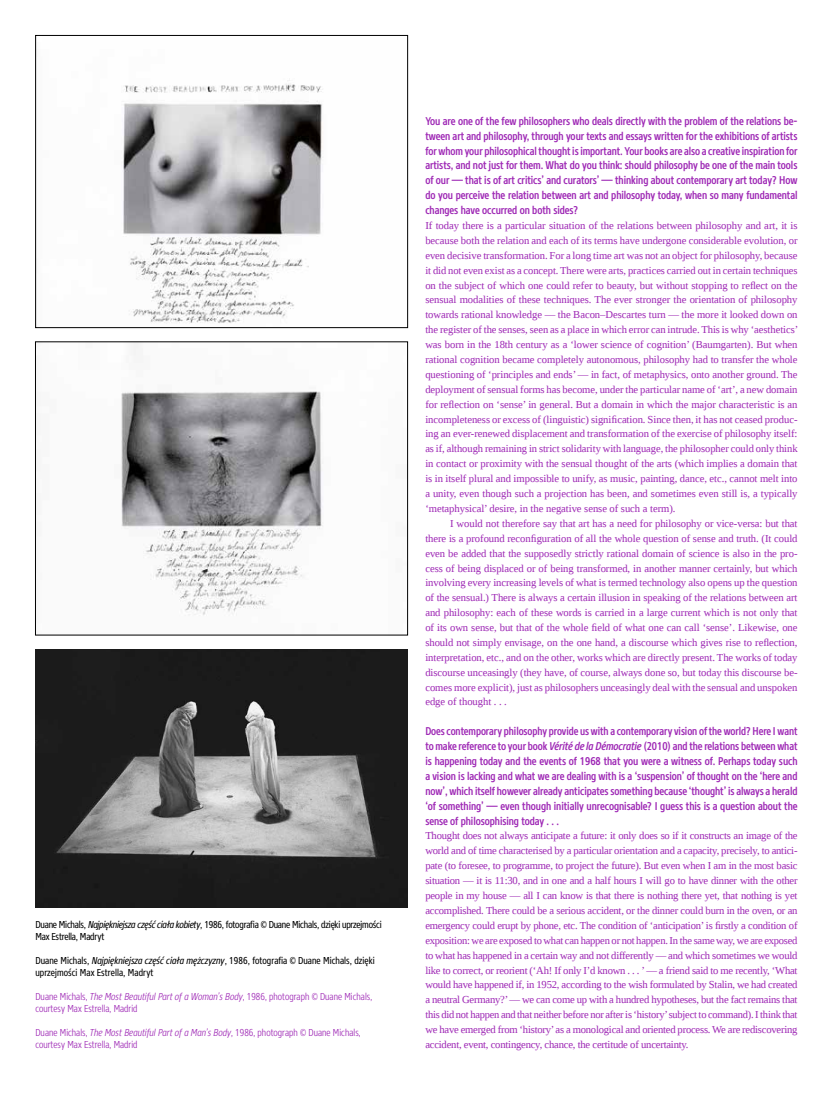
<style>
.page{position:relative;width:833px;height:1099px;background:#fff}
.page>*{position:absolute;margin:0;border:0;box-sizing:border-box;transform-origin:0 0}
.t1{font:500 11.25px/14.9px "Core Sans N57 Cn";letter-spacing:-.005em;color:#9e28b5;text-align:justify}
.t2{font:10.62px/14.9px "Liberation Serif";letter-spacing:-.005em;color:#9e28b5;text-align:justify}
.t3{font:10px/12px "Core Sans N47 Cn";letter-spacing:-.005em;color:#000}
.t4{font:300 10px/12px "Core Sans N37 Cn";letter-spacing:.005em;color:#9e28b5}
.s1{font-style:italic}
</style>
<div class="page">
<img style="left:35px;top:649px;width:372px;height:258px">
<img style="left:37px;top:344px;width:286px;height:272px">
<div style="left:35px;top:342px;width:373px;height:293px;border:1px solid #000"></div>
<img style="left:123px;top:80px;width:200px;height:244px">
<div style="left:36px;top:35px;width:372px;height:293px;border:1px solid #000"></div>
<p class="t3" style="left:35px;top:918px;width:348px">Duane Michals, <span class="s1">Najpiękniejsza część ciała kobiety</span>, 1986, fotografia © Duane Michals, dzięki uprzejmości<br>Max Estrella, Madryt</p>
<p class="t3" style="left:35px;top:954px;width:341px">Duane Michals, <span class="s1">Najpiękniejsza część ciała mężczyzny</span>, 1986, fotografia © Duane Michals, dzięki uprzejmości Max Estrella, Madryt</p>
<p class="t4" style="left:35px;top:990px;width:338px">Duane Michals, <span class="s1">The Most Beautiful Part of a Woman’s Body</span>, 1986, photograph © Duane Michals, courtesy Max Estrella, Madrid</p>
<p class="t4" style="left:35px;top:1026px;width:327px">Duane Michals, <span class="s1">The Most Beautiful Part of a Man’s Body</span>, 1986, photograph © Duane Michals, courtesy Max Estrella, Madrid</p>
<p class="t1" style="left:425px;top:113px;width:374px">You are one of the few philosophers who deals directly with the problem of the relations be&shy;tween art and philosophy, through your texts and essays written for the exhibitions of artists for whom your philosophical thought is important. Your books are also a creative inspiration for artists, and not just for them. What do you think: should philosophy be one of the main tools of our — that is of art critics’ and curators’ — thinking about contemporary art today? How do you perceive the relation between art and philosophy today, when so many fundamental changes have occurred on both sides?</p>
<p class="t2" style="left:425px;top:218px;width:374px">If today there is a particular situation of the relations between philosophy and art, it is because both the relation and each of its terms have undergone considerable evolution, or even decisive transformation. For a long time art was not an object for philosophy, because it did not even exist as a concept. There were arts, practices carried out in certain techniques on the subject of which one could refer to beauty, but without stopping to reflect on the sensual modalities of these techniques. The ever stronger the orientation of philosophy towards rational knowledge — the Bacon–Descartes turn — the more it looked down on the register of the senses, seen as a place in which error can intrude. This is why ‘aesthetics’ was born in the 18th century as a ‘lower science of cognition’ (Baumgarten). But when rational cognition became completely autonomous, philosophy had to transfer the whole questioning of ‘principles and ends’ — in fact, of metaphysics, onto another ground. The deployment of sensual forms has become, under the particular name of ‘art’, a new domain for reflection on ‘sense’ in general. But a domain in which the major characteristic is an incompleteness or excess of (linguistic) signification. Since then, it has not ceased produc&shy;ing an ever-renewed displacement and transformation of the exercise of philosophy itself: as if, although remaining in strict solidarity with language, the philosopher could only think in contact or proximity with the sensual thought of the arts (which implies a domain that is in itself plural and impossible to unify, as music, painting, dance, etc., cannot melt into a unity, even though such a projection has been, and sometimes even still is, a typically ‘metaphysical’ desire, in the negative sense of such a term).</p>
<p class="t2" style="left:425px;top:516px;width:374px;text-indent:25px">I would not therefore say that art has a need for philosophy or vice-versa: but that there is a profound reconfiguration of all the whole question of sense and truth. (It could even be added that the supposedly strictly rational domain of science is also in the pro&shy;cess of being displaced or of being transformed, in another manner certainly, but which involving every increasing levels of what is termed technology also opens up the question of the sensual.) There is always a certain illusion in speaking of the relations between art and philosophy: each of these words is carried in a large current which is not only that of its own sense, but that of the whole field of what one can call ‘sense’. Likewise, one should not simply envisage, on the one hand, a discourse which gives rise to reflection, interpretation, etc., and on the other, works which are directly present. The works of today discourse unceasingly (they have, of course, always done so, but today this discourse be&shy;comes more explicit), just as philosophers unceasingly deal with the sensual and unspoken edge of thought . . .</p>
<p class="t1" style="left:425px;top:724px;width:374px">Does contemporary philosophy provide us with a contemporary vision of the world? Here I want to make reference to your book <span class="s1">Vérité de la Démocratie</span> (2010) and the relations between what is happening today and the events of 1968 that you were a witness of. Perhaps today such a vision is lacking and what we are dealing with is a ‘suspension’ of thought on the ‘here and now’, which itself however already anticipates something because ‘thought’ is always a herald ‘of something’ — even though initially unrecognisable? I guess this is a question about the sense of philosophising today . . .</p>
<p class="t2" style="left:425px;top:828px;width:374px">Thought does not always anticipate a future: it only does so if it constructs an image of the world and of time characterised by a particular orientation and a capacity, precisely, to antici&shy;pate (to foresee, to programme, to project the future). But even when I am in the most basic situation — it is 11:30, and in one and a half hours I will go to have dinner with the other people in my house — all I can know is that there is nothing there yet, that nothing is yet accomplished. There could be a serious accident, or the dinner could burn in the oven, or an emergency could erupt by phone, etc. The condition of ‘anticipation’ is firstly a condition of exposition: we are exposed to what can happen or not happen. In the same way, we are exposed to what has happened in a certain way and not differently — and which sometimes we would like to correct, or reorient (‘Ah! If only I’d known . . . ’ — a friend said to me recently, ‘What would have happened if, in 1952, according to the wish formulated by Stalin, we had created a neutral Germany?’ — we can come up with a hundred hypotheses, but the fact remains that this did not happen and that neither before nor after is ‘history’ subject to command). I think that we have emerged from ‘history’ as a monological and oriented process. We are rediscovering accident, event, contingency, chance, the certitude of uncertainty.</p>
</div>
